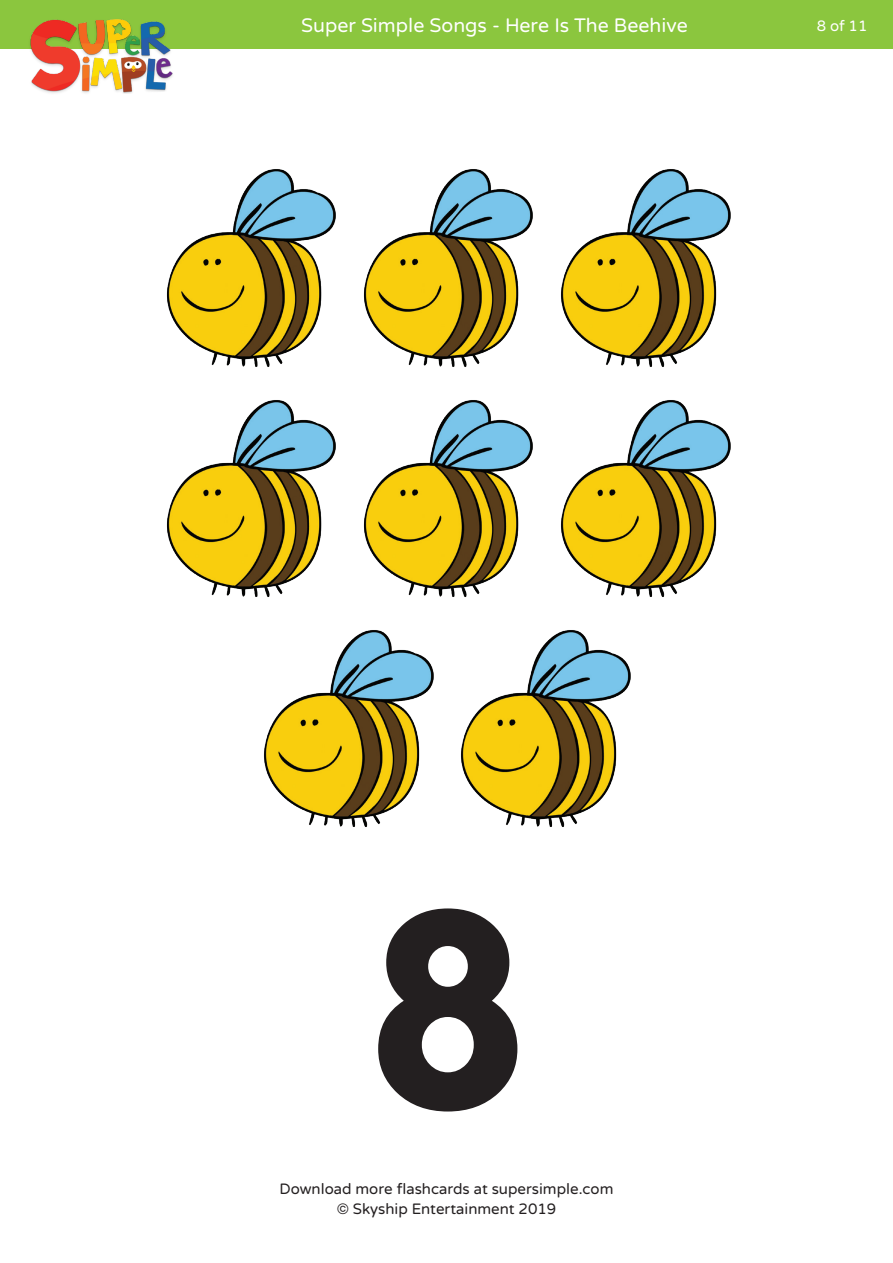
<style>
.page{position:relative;width:893px;height:1263px;background:#fff}
.page>*{position:absolute;margin:0;border:0;box-sizing:border-box;transform-origin:0 0}
.t1{font:270px "VAG Rounded TL";color:#231f20}
.t2{font:19.5px "Varela Round";color:#fff}
.t3{font:15px/19.5px "Varela Round";color:#231f20;text-align:center}
.t4{font:15px "Varela Round";color:#fff}
</style>
<div class="page">
<div style="left:0;top:0;width:893px;height:49px;background:#8bc63e"></div>
<img style="left:30px;top:19px;width:143px;height:75px">
<img style="left:167px;top:169px;width:169px;height:198px">
<img style="left:364px;top:169px;width:169px;height:198px">
<img style="left:561px;top:169px;width:170px;height:198px">
<img style="left:167px;top:400px;width:169px;height:197px">
<img style="left:364px;top:400px;width:169px;height:197px">
<img style="left:561px;top:400px;width:170px;height:197px">
<img style="left:264px;top:630px;width:170px;height:197px">
<img style="left:461px;top:630px;width:170px;height:197px">
<h2 class="t2" style="left:301px;top:14px;width:388px">Super Simple Songs - Here Is The Beehive</h2>
<p class="t4" style="left:817px;top:17px;width:52px">8 of 11</p>
<h1 class="t1" style="left:374px;top:839px;width:149px">8</h1>
<p class="t3" style="left:280px;top:1179px;width:335px">Download more flashcards at supersimple.com © Skyship Entertainment 2019</p>
</div>
